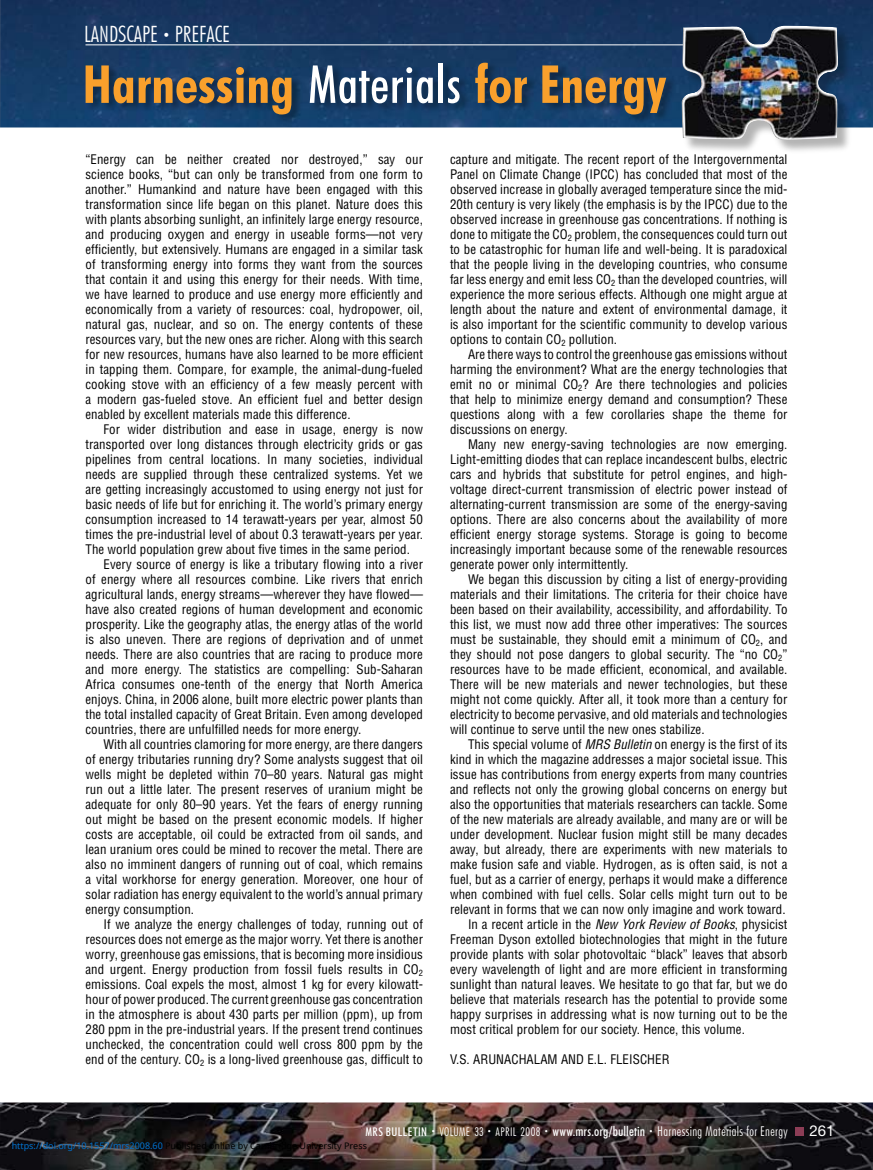
<style>
.page{position:relative;width:873px;height:1170px;background:#fff}
.page>*{position:absolute;margin:0;border:0;box-sizing:border-box;transform-origin:0 0}
.t1{font:700 condensed 52.5px "Futura BT";letter-spacing:.005em;color:#f9a02c}
.t2{font:300 condensed 22.5px "Futura BT";color:#fff}
.t3{font:15px "Helvetica Neue LT Std";color:#fff}
.t4{font:300 condensed 13.5px "Futura BT";letter-spacing:.03em;color:#fff}
.t5{font:condensed 12.9px/15px "Helvetica LT Std";letter-spacing:.005em;color:#000;text-align:justify}
.t6{font:9px "Noto Sans";color:#000}
.s1{font-size:13.5px}
.s2{font-weight:500;color:#fff}
.s3{font-style:italic}
.s4{font-weight:500;font-size:12px}
.s5{font-size:7.5px}
.s6{font-size:12px}
.s7{font-weight:500}
.s8{color:#0172cf}
</style>
<div class="page">
<img style="left:0;top:1102px;width:873px;height:68px">
<img style="left:0;top:0;width:873px;height:108px">
<div style="left:796px;top:1127px;width:8px;height:9px;background:#8c3d56"></div>
<div style="left:84px;top:61px;width:593px;height:65px;background:#000;opacity:.33"></div>
<hr style="left:86px;top:44px;width:702px;height:1px;background:#fff">
<div style="left:681px;top:25px;width:172px;height:131px;background:#000;opacity:.3"></div>
<img style="left:682px;top:25px;width:156px;height:116px">
<h2 class="t2" style="left:84px;top:20px;width:147px">LANDSCAPE <span class="s1">•</span> PREFACE</h2>
<h1 class="t1" style="left:83px;top:52px;width:585px">Harnessing <span class="s2">Materials</span> for Energy</h1>
<p class="t5" style="left:86px;top:151px;width:339px">“Energy can be neither created nor destroyed,” say our science books, “but can only be transformed from one form to another.” Humankind and nature have been engaged with this transformation since life began on this planet. Nature does this with plants absorbing sunlight, an infinitely large energy resource, and producing oxygen and energy in useable forms—not very efficiently, but extensively. Humans are engaged in a similar task of transforming energy into forms they want from the sources that contain it and using this energy for their needs. With time, we have learned to produce and use energy more efficiently and economically from a variety of resources: coal, hydropower, oil, natural gas, nuclear, and so on. The energy contents of these resources vary, but the new ones are richer. Along with this search for new resources, humans have also learned to be more efficient in tapping them. Compare, for example, the animal-dung-fueled cooking stove with an efficiency of a few measly percent with a modern gas-fueled stove. An efficient fuel and better design enabled by excellent materials made this difference.</p>
<p class="t5" style="left:86px;top:421px;width:339px;text-indent:18px">For wider distribution and ease in usage, energy is now transported over long distances through electricity grids or gas pipelines from central locations. In many societies, individual needs are supplied through these centralized systems. Yet we are getting increasingly accustomed to using energy not just for basic needs of life but for enriching it. The world’s primary energy consumption increased to 14 terawatt-years per year, almost 50 times the pre-industrial level of about 0.3 terawatt-years per year.<br>The world population grew about five times in the same period.</p>
<p class="t5" style="left:86px;top:556px;width:339px;text-indent:18px">Every source of energy is like a tributary flowing into a river of energy where all resources combine. Like rivers that enrich agricultural lands, energy streams—wherever they have flowed— have also created regions of human development and economic prosperity. Like the geography atlas, the energy atlas of the world is also uneven. There are regions of deprivation and of unmet needs. There are also countries that are racing to produce more and more energy. The statistics are compelling: Sub-Saharan Africa consumes one-tenth of the energy that North America enjoys. China, in 2006 alone, built more electric power plants than the total installed capacity of Great Britain. Even among developed countries, there are unfulfilled needs for more energy.</p>
<p class="t5" style="left:86px;top:736px;width:339px;text-indent:18px">With all countries clamoring for more energy, are there dangers of energy tributaries running dry? Some analysts suggest that oil wells might be depleted within 70–80 years. Natural gas might run out a little later. The present reserves of uranium might be adequate for only 80–90 years. Yet the fears of energy running out might be based on the present economic models. If higher costs are acceptable, oil could be extracted from oil sands, and lean uranium ores could be mined to recover the metal. There are also no imminent dangers of running out of coal, which remains a vital workhorse for energy generation. Moreover, one hour of solar radiation has energy equivalent to the world’s annual primary energy consumption.</p>
<p class="t5" style="left:86px;top:916px;width:339px;text-indent:18px">If we analyze the energy challenges of today, running out of resources does not emerge as the major worry. Yet there is another worry, greenhouse gas emissions, that is becoming more insidious and urgent. Energy production from fossil fuels results in CO<sub>2 </sub>emissions. Coal expels the most, almost 1 kg for every kilowatt&shy;hour of power produced. The current greenhouse gas concentration in the atmosphere is about 430 parts per million (ppm), up from 280 ppm in the pre-industrial years. If the present trend continues unchecked, the concentration could well cross 800 ppm by the end of the century. CO<sub>2</sub> is a long-lived greenhouse gas, difficult to</p>
<p class="t5" style="left:450px;top:151px;width:339px">capture and mitigate. The recent report of the Intergovernmental Panel on Climate Change (IPCC) has concluded that most of the observed increase in globally averaged temperature since the mid-20th century is very likely (the emphasis is by the IPCC) due to the observed increase in greenhouse gas concentrations. If nothing is done to mitigate the CO<sub>2</sub> problem, the consequences could turn out to be catastrophic for human life and well-being. It is paradoxical that the people living in the developing countries, who consume far less energy and emit less CO<sub>2</sub> than the developed countries, will experience the more serious effects. Although one might argue at length about the nature and extent of environmental damage, it is also important for the scientific community to develop various options to contain CO<sub>2</sub> pollution.</p>
<p class="t5" style="left:450px;top:346px;width:339px;text-indent:18px">Are there ways to control the greenhouse gas emissions without harming the environment? What are the energy technologies that emit no or minimal CO<sub>2</sub>? Are there technologies and policies that help to minimize energy demand and consumption? These questions along with a few corollaries shape the theme for discussions on energy.</p>
<p class="t5" style="left:450px;top:436px;width:339px;text-indent:18px">Many new energy-saving technologies are now emerging.<br>Light-emitting diodes that can replace incandescent bulbs, electric cars and hybrids that substitute for petrol engines, and high&shy;voltage direct-current transmission of electric power instead of alternating-current transmission are some of the energy-saving options. There are also concerns about the availability of more efficient energy storage systems. Storage is going to become increasingly important because some of the renewable resources generate power only intermittently.</p>
<p class="t5" style="left:450px;top:571px;width:339px;text-indent:18px">We began this discussion by citing a list of energy-providing materials and their limitations. The criteria for their choice have been based on their availability, accessibility, and affordability. To this list, we must now add three other imperatives: The sources must be sustainable, they should emit a minimum of CO<sub>2</sub>, and they should not pose dangers to global security. The “no CO<sub>2</sub>” resources have to be made efficient, economical, and available.<br>There will be new materials and newer technologies, but these might not come quickly. After all, it took more than a century for electricity to become pervasive, and old materials and technologies will continue to serve until the new ones stabilize.</p>
<p class="t5" style="left:468px;top:736px;width:321px">This special volume of <span class="s3">MRS Bulletin</span> on energy is the first of its</p>
<p class="t5" style="left:450px;top:751px;width:339px">kind in which the magazine addresses a major societal issue. This</p>
<p class="t5" style="left:450px;top:766px;width:339px">issue has contributions from energy experts from many countries</p>
<p class="t5" style="left:450px;top:781px;width:339px">and reflects not only the growing global concerns on energy but</p>
<p class="t5" style="left:450px;top:796px;width:339px">also the opportunities that materials researchers can tackle. Some</p>
<p class="t5" style="left:450px;top:811px;width:339px">of the new materials are already available, and many are or will be</p>
<p class="t5" style="left:450px;top:826px;width:339px">under development. Nuclear fusion might still be many decades</p>
<p class="t5" style="left:450px;top:841px;width:339px">away, but already, there are experiments with new materials to</p>
<p class="t5" style="left:450px;top:856px;width:339px">make fusion safe and viable. Hydrogen, as is often said, is not a</p>
<p class="t5" style="left:450px;top:871px;width:339px">fuel, but as a carrier of energy, perhaps it would make a difference</p>
<p class="t5" style="left:450px;top:886px;width:339px">when combined with fuel cells. Solar cells might turn out to be</p>
<p class="t5" style="left:450px;top:901px;width:337px">relevant in forms that we can now only imagine and work toward.</p>
<p class="t5" style="left:468px;top:916px;width:321px">In a recent article in the <span class="s3">New York Review of Books</span>, physicist</p>
<p class="t5" style="left:450px;top:931px;width:339px">Freeman Dyson extolled biotechnologies that might in the future</p>
<p class="t5" style="left:450px;top:946px;width:339px">provide plants with solar photovoltaic “black” leaves that absorb</p>
<p class="t5" style="left:450px;top:961px;width:339px">every wavelength of light and are more efficient in transforming</p>
<p class="t5" style="left:450px;top:976px;width:339px">sunlight than natural leaves. We hesitate to go that far, but we do</p>
<p class="t5" style="left:450px;top:991px;width:339px">believe that materials research has the potential to provide some</p>
<p class="t5" style="left:450px;top:1006px;width:339px">happy surprises in addressing what is now turning out to be the</p>
<p class="t5" style="left:450px;top:1021px;width:296px">most critical problem for our society. Hence, this volume.</p>
<p class="t5" style="left:450px;top:1051px;width:221px">V.S. ARUNACHALAM AND E.L. FLEISCHER</p>
<p class="t4" style="left:365px;top:1123px;width:424px"><span class="s4">MRS BULLETIN</span> <span class="s5">•</span> <span class="s6">VOLUME 33</span> <span class="s5">•</span> <span class="s6">APRIL 2008</span> <span class="s5">•</span> <span class="s7">www.mrs.org/bulletin</span> <span class="s5">•</span> Harnessing Materials for Energy</p>
<p class="t3" style="left:809px;top:1122px;width:27px">261</p>
<p class="t6" style="left:12px;top:1139px;width:357px"><span class="s8">https://doi.org/10.1557/mrs2008.60</span> Published online by Cambridge University Press</p>
</div>
